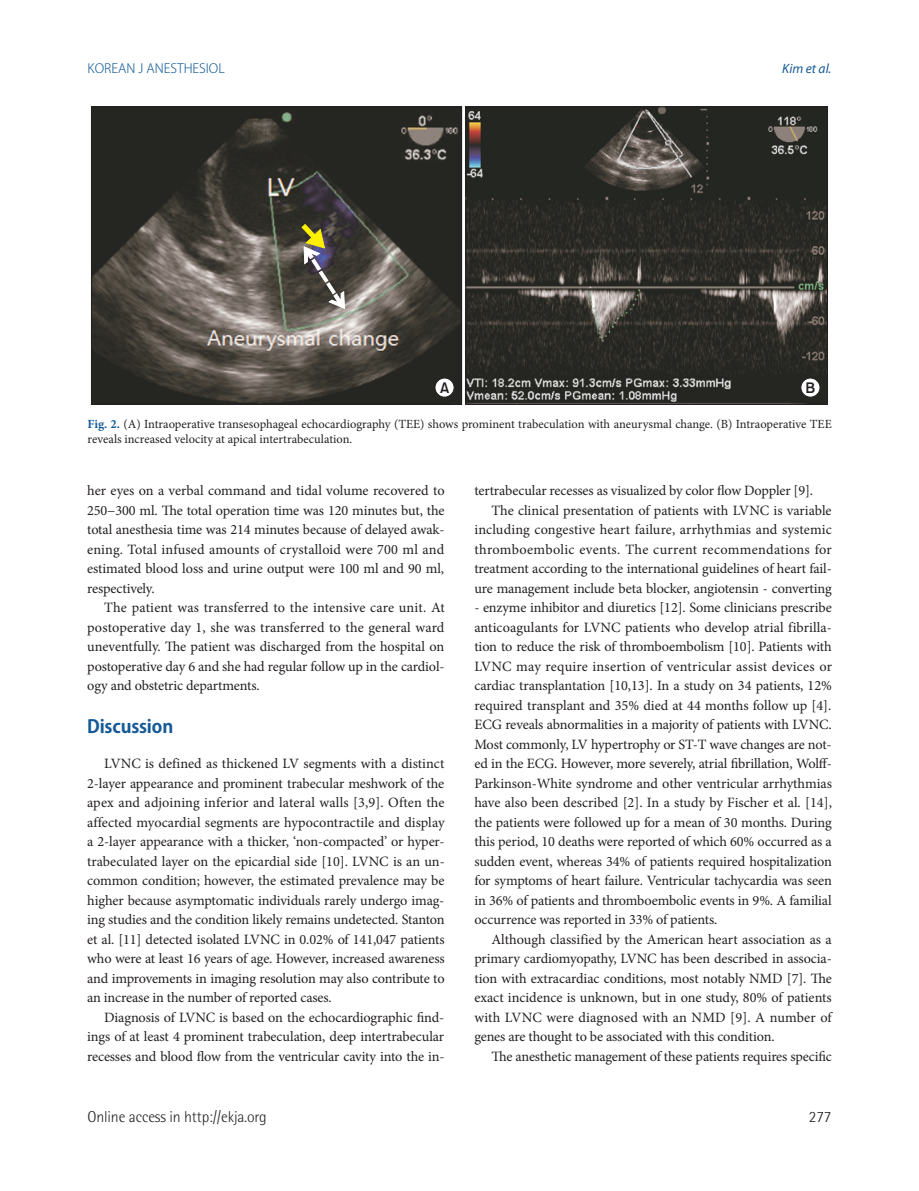
<style>
.page{position:relative;width:919px;height:1191px;background:#fff}
.page>*{position:absolute;margin:0;border:0;box-sizing:border-box;transform-origin:0 0}
.t1{font:700 18px "Koz Go Pro";letter-spacing:-.01em;color:#155a97}
.t2{font:300 15.75px "Rotis Semi Sans Std";letter-spacing:-.01em;color:#231f20}
.t3{font:15px "Gothic 725 BT Bold A";color:#231f20}
.t4{font:14.25px/19.5px "Minion Pro";letter-spacing:-.01em;color:#231f20;text-align:justify}
.t5{font:14.25px "Minion Pro";letter-spacing:.01em;color:#231f20}
.t6{font:14.25px "Minion Pro";letter-spacing:.02em;color:#231f20}
.t7{font:italic 13.5px "Myriad Pro";color:#155a97}
.t8{font:300 12.75px "Koz Go Pro";color:#155a97}
.t9{font:12.45px/15px "Minion Pro";color:#231f20}
.s1{font-weight:700;color:#155a97}
</style>
<div class="page">
<svg style="left:91px;top:106px;width:737px;height:299px;background:#3e3c37"></svg>
<div style="left:435px;top:378px;width:19px;height:19px;background:#fff;border-radius:50%"></div>
<div style="left:434px;top:378px;width:20px;height:19px;border:1px solid #231f20;border-radius:50%"></div>
<div style="left:800px;top:378px;width:20px;height:19px;background:#fff;border-radius:50%"></div>
<div style="left:800px;top:378px;width:20px;height:19px;border:1px solid #231f20;border-radius:50%"></div>
<svg style="left:301px;top:224px;width:44px;height:85px;background:#645f50"></svg>
<p class="t8" style="left:88px;top:60px;width:139px">KOREAN J ANESTHESIOL</p>
<p class="t7" style="left:782px;top:60px;width:51px">Kim et al.</p>
<p class="t3" style="left:440px;top:379px;width:11px">A</p>
<p class="t3" style="left:805px;top:379px;width:11px">B</p>
<p class="t9" style="left:88px;top:416px;width:745px"><span class="s1">Fig. 2.</span> (A) Intraoperative transesophageal echocardiography (TEE) shows prominent trabeculation with aneurysmal change. (B) Intraoperative TEE reveals increased velocity at apical intertrabeculation.</p>
<p class="t4" style="left:87px;top:481px;width:359px">her eyes on a verbal command and tidal volume recovered to 250−300 ml. The total operation time was 120 minutes but, the total anesthesia time was 214 minutes because of delayed awak&shy;ening. Total infused amounts of crystalloid were 700 ml and estimated blood loss and urine output were 100 ml and 90 ml, respectively.</p>
<p class="t4" style="left:87px;top:598px;width:359px;text-indent:17px">The patient was transferred to the intensive care unit. At postoperative day 1, she was transferred to the general ward uneventfully. The patient was discharged from the hospital on postoperative day 6 and she had regular follow up in the cardiol&shy;ogy and obstetric departments.</p>
<p class="t1" style="left:87px;top:715px;width:88px">Discussion</p>
<p class="t4" style="left:87px;top:754px;width:359px;text-indent:17px">LVNC is defined as thickened LV segments with a distinct 2-layer appearance and prominent trabecular meshwork of the apex and adjoining inferior and lateral walls [3,9]. Often the affected myocardial segments are hypocontractile and display a 2-layer appearance with a thicker, ‘non-compacted’ or hyper&shy;trabeculated layer on the epicardial side [10]. LVNC is an un&shy;common condition; however, the estimated prevalence may be higher because asymptomatic individuals rarely undergo imag&shy;ing studies and the condition likely remains undetected. Stanton et al. [11] detected isolated LVNC in 0.02% of 141,047 patients who were at least 16 years of age. However, increased awareness and improvements in imaging resolution may also contribute to an increase in the number of reported cases.</p>
<p class="t4" style="left:87px;top:1007px;width:359px;text-indent:17px">Diagnosis of LVNC is based on the echocardiographic find&shy;ings of at least 4 prominent trabeculation, deep intertrabecular recesses and blood flow from the ventricular cavity into the in-</p>
<p class="t4" style="left:474px;top:481px;width:340px">tertrabecular recesses as visualized by color flow Doppler [9].</p>
<p class="t4" style="left:491px;top:500px;width:342px">The clinical presentation of patients with LVNC is variable</p>
<p class="t5" style="left:474px;top:520px;width:359px">including congestive heart failure, arrhythmias and systemic</p>
<p class="t6" style="left:474px;top:539px;width:359px">thromboembolic events. The current recommendations for</p>
<p class="t4" style="left:474px;top:559px;width:359px">treatment according to the international guidelines of heart fail-</p>
<p class="t4" style="left:474px;top:578px;width:359px">ure management include beta blocker, angiotensin - converting</p>
<p class="t4" style="left:474px;top:598px;width:359px">- enzyme inhibitor and diuretics [12]. Some clinicians prescribe anticoagulants for LVNC patients who develop atrial fibrilla&shy;tion to reduce the risk of thromboembolism [10]. Patients with LVNC may require insertion of ventricular assist devices or cardiac transplantation [10,13]. In a study on 34 patients, 12% required transplant and 35% died at 44 months follow up [4].<br>ECG reveals abnormalities in a majority of patients with LVNC.<br>Most commonly, LV hypertrophy or ST-T wave changes are not&shy;ed in the ECG. However, more severely, atrial fibrillation, Wolff-Parkinson-White syndrome and other ventricular arrhythmias have also been described [2]. In a study by Fischer et al. [14], the patients were followed up for a mean of 30 months. During this period, 10 deaths were reported of which 60% occurred as a sudden event, whereas 34% of patients required hospitalization for symptoms of heart failure. Ventricular tachycardia was seen in 36% of patients and thromboembolic events in 9%. A familial occurrence was reported in 33% of patients.</p>
<p class="t4" style="left:474px;top:929px;width:359px;text-indent:17px">Although classified by the American heart association as a primary cardiomyopathy, LVNC has been described in associa&shy;tion with extracardiac conditions, most notably NMD [7]. The exact incidence is unknown, but in one study, 80% of patients with LVNC were diagnosed with an NMD [9]. A number of genes are thought to be associated with this condition.</p>
<p class="t4" style="left:491px;top:1046px;width:342px">The anesthetic management of these patients requires specific</p>
<p class="t2" style="left:88px;top:1107px;width:180px">Online access in http://ekja.org</p>
<p class="t2" style="left:808px;top:1107px;width:24px">277</p>
</div>
